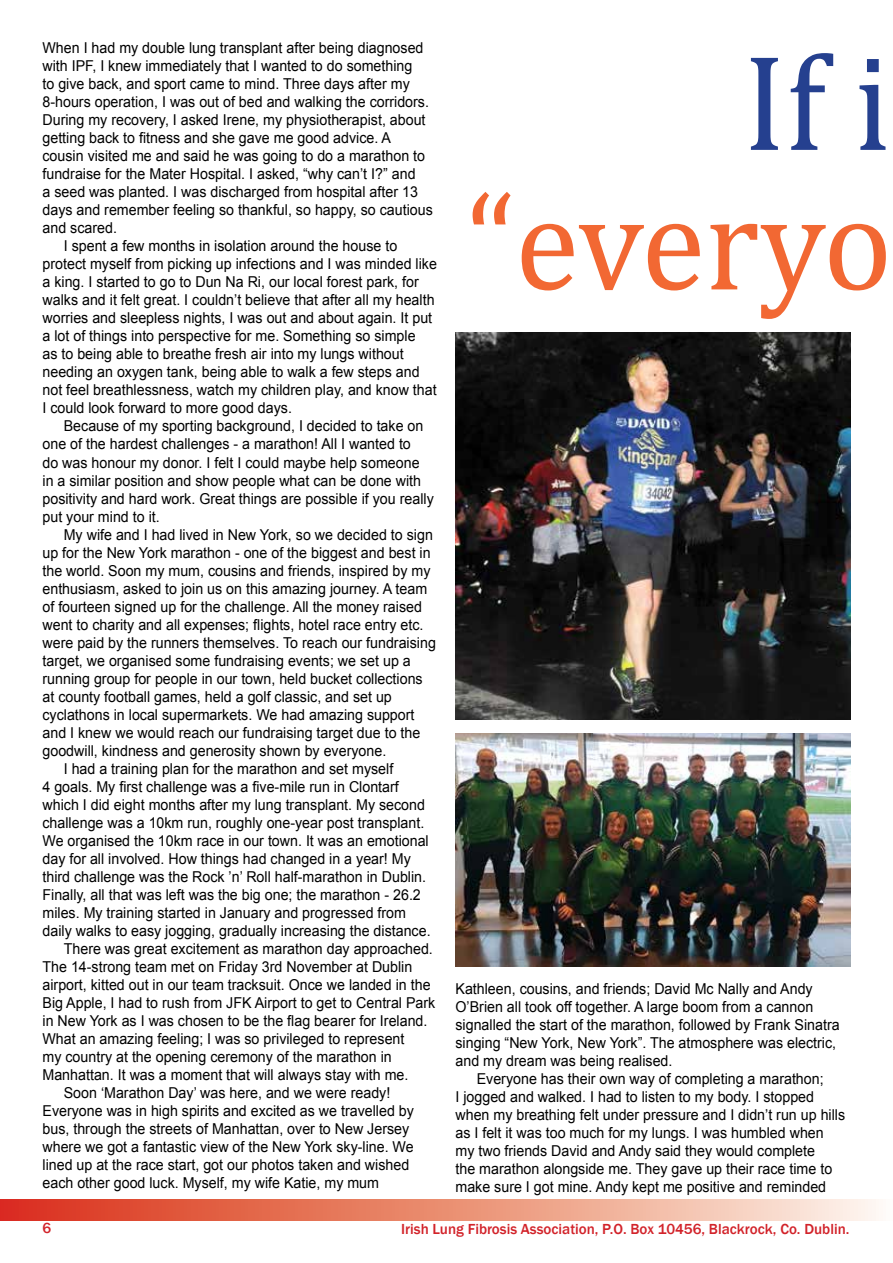
<style>
.page{position:relative;width:893px;height:1263px;background:#fff}
.page>*{position:absolute;margin:0;border:0;box-sizing:border-box;transform-origin:0 0}
.t1{font:138px "Cambria Math";letter-spacing:-.01em;color:#f26833;scale:.95 1}
.t2{font:138px "Cambria Math";color:#25408f;scale:.95 1}
.t3{font:15px/18px "Arial";color:#000;scale:.95 1}
.t4{font:500 15px "Franklin Gothic";color:#d2232a}
</style>
<div class="page">
<svg style="left:0;top:1199px;width:879px;height:21px;background:#ea8f78"></svg>
<img style="left:455px;top:332px;width:395px;height:387px">
<img style="left:455px;top:733px;width:395px;height:233px">
<p class="t3" style="left:43px;top:39px;width:403px">When I had my double lung transplant after being diagnosed</p>
<p class="t3" style="left:43px;top:57px;width:391px">with IPF, I knew immediately that I wanted to do something</p>
<p class="t3" style="left:43px;top:75px;width:388px">to give back, and sport came to mind. Three days after my</p>
<p class="t3" style="left:43px;top:93px;width:408px">8-hours operation, I was out of bed and walking the corridors.</p>
<p class="t3" style="left:43px;top:111px;width:405px">During my recovery, I asked Irene, my physiotherapist, about</p>
<p class="t3" style="left:43px;top:129px;width:368px">getting back to fitness and she gave me good advice. A</p>
<p class="t3" style="left:43px;top:147px;width:404px">cousin visited me and said he was going to do a marathon to</p>
<p class="t3" style="left:43px;top:165px;width:394px">fundraise for the Mater Hospital. I asked, “why can’t I?” and</p>
<p class="t3" style="left:43px;top:183px;width:397px">a seed was planted. I was discharged from hospital after 13</p>
<p class="t3" style="left:43px;top:201px;width:412px">days and remember feeling so thankful, so happy, so cautious</p>
<p class="t3" style="left:43px;top:219px;width:80px">and scared.</p>
<p class="t3" style="left:64px;top:237px;width:353px">I spent a few months in isolation around the house to</p>
<p class="t3" style="left:43px;top:255px;width:417px">protect myself from picking up infections and I was minded like</p>
<p class="t3" style="left:43px;top:273px;width:398px">a king. I started to go to Dun Na Ri, our local forest park, for</p>
<p class="t3" style="left:43px;top:291px;width:414px">walks and it felt great. I couldn’t believe that after all my health</p>
<p class="t3" style="left:43px;top:309px;width:412px">worries and sleepless nights, I was out and about again. It put</p>
<p class="t3" style="left:43px;top:327px;width:394px">a lot of things into perspective for me. Something so simple</p>
<p class="t3" style="left:43px;top:345px;width:382px">as to being able to breathe fresh air into my lungs without</p>
<p class="t3" style="left:43px;top:363px;width:398px">needing an oxygen tank, being able to walk a few steps and</p>
<p class="t3" style="left:43px;top:381px;width:416px">not feel breathlessness, watch my children play, and know that</p>
<p class="t3" style="left:43px;top:399px;width:264px">I could look forward to more good days.</p>
<p class="t3" style="left:64px;top:417px;width:380px">Because of my sporting background, I decided to take on</p>
<p class="t3" style="left:43px;top:435px;width:389px">one of the hardest challenges - a marathon! All I wanted to</p>
<p class="t3" style="left:43px;top:453px;width:398px">do was honour my donor. I felt I could maybe help someone</p>
<p class="t3" style="left:43px;top:471px;width:400px">in a similar position and show people what can be done with</p>
<p class="t3" style="left:43px;top:489px;width:413px">positivity and hard work. Great things are possible if you really</p>
<p class="t3" style="left:43px;top:507px;width:125px">put your mind to it.</p>
<p class="t3" style="left:64px;top:525px;width:390px">My wife and I had lived in New York, so we decided to sign</p>
<p class="t3" style="left:43px;top:543px;width:410px">up for the New York marathon - one of the biggest and best in</p>
<p class="t3" style="left:43px;top:561px;width:410px">the world. Soon my mum, cousins and friends, inspired by my</p>
<p class="t3" style="left:43px;top:579px;width:406px">enthusiasm, asked to join us on this amazing journey. A team</p>
<p class="t3" style="left:43px;top:597px;width:401px">of fourteen signed up for the challenge. All the money raised</p>
<p class="t3" style="left:43px;top:615px;width:403px">went to charity and all expenses; flights, hotel race entry etc.</p>
<p class="t3" style="left:43px;top:633px;width:416px">were paid by the runners themselves. To reach our fundraising</p>
<p class="t3" style="left:43px;top:651px;width:389px">target, we organised some fundraising events; we set up a</p>
<p class="t3" style="left:43px;top:669px;width:402px">running group for people in our town, held bucket collections</p>
<p class="t3" style="left:43px;top:687px;width:369px">at county football games, held a golf classic, and set up</p>
<p class="t3" style="left:43px;top:705px;width:393px">cyclathons in local supermarkets. We had amazing support</p>
<p class="t3" style="left:43px;top:723px;width:399px">and I knew we would reach our fundraising target due to the</p>
<p class="t3" style="left:43px;top:741px;width:363px">goodwill, kindness and generosity shown by everyone.</p>
<p class="t3" style="left:64px;top:759px;width:348px">I had a training plan for the marathon and set myself</p>
<p class="t3" style="left:43px;top:777px;width:377px">4 goals. My first challenge was a five-mile run in Clontarf</p>
<p class="t3" style="left:43px;top:795px;width:404px">which I did eight months after my lung transplant. My second</p>
<p class="t3" style="left:43px;top:813px;width:403px">challenge was a 10km run, roughly one-year post transplant.</p>
<p class="t3" style="left:43px;top:831px;width:408px">We organised the 10km race in our town. It was an emotional</p>
<p class="t3" style="left:43px;top:849px;width:389px">day for all involved. How things had changed in a year! My</p>
<p class="t3" style="left:43px;top:867px;width:405px">third challenge was the Rock ’n’ Roll half-marathon in Dublin.</p>
<p class="t3" style="left:43px;top:885px;width:400px">Finally, all that was left was the big one; the marathon - 26.2</p>
<p class="t3" style="left:43px;top:903px;width:384px">miles. My training started in January and progressed from</p>
<p class="t3" style="left:43px;top:921px;width:410px">daily walks to easy jogging, gradually increasing the distance.</p>
<p class="t3" style="left:64px;top:939px;width:390px">There was great excitement as marathon day approached.</p>
<p class="t3" style="left:43px;top:957px;width:391px">The 14-strong team met on Friday 3rd November at Dublin</p>
<p class="t3" style="left:43px;top:975px;width:410px">airport, kitted out in our team tracksuit. Once we landed in the</p>
<p class="t3" style="left:43px;top:993px;width:415px">Big Apple, I had to rush from JFK Airport to get to Central Park</p>
<p class="t3" style="left:43px;top:1011px;width:407px">in New York as I was chosen to be the flag bearer for Ireland.</p>
<p class="t3" style="left:43px;top:1029px;width:382px">What an amazing feeling; I was so privileged to represent</p>
<p class="t3" style="left:43px;top:1047px;width:369px">my country at the opening ceremony of the marathon in</p>
<p class="t3" style="left:43px;top:1065px;width:387px">Manhattan. It was a moment that will always stay with me.</p>
<p class="t3" style="left:64px;top:1083px;width:345px">Soon ‘Marathon Day’ was here, and we were ready!</p>
<p class="t3" style="left:43px;top:1101px;width:392px">Everyone was in high spirits and excited as we travelled by</p>
<p class="t3" style="left:43px;top:1119px;width:388px">bus, through the streets of Manhattan, over to New Jersey</p>
<p class="t3" style="left:43px;top:1137px;width:392px">where we got a fantastic view of the New York sky-line. We</p>
<p class="t3" style="left:43px;top:1155px;width:388px">lined up at the race start, got our photos taken and wished</p>
<p class="t3" style="left:43px;top:1173px;width:356px">each other good luck. Myself, my wife Katie, my mum</p>
<h1 class="t2" style="left:743px;top:22px;width:157px">If i</h1>
<h1 class="t1" style="left:466px;top:161px;width:451px">“everyo</h1>
<p class="t3" style="left:455px;top:980px;width:406px">Kathleen, cousins, and friends; David Mc Nally and Andy O’Brien all took off together. A large boom from a cannon signalled the start of the marathon, followed by Frank Sinatra singing “New York, New York”. The atmosphere was electric, and my dream was being realised.</p>
<p class="t3" style="left:455px;top:1070px;width:412px;text-indent:21px">Everyone has their own way of completing a marathon;<br>I jogged and walked. I had to listen to my body. I stopped when my breathing felt under pressure and I didn’t run up hills as I felt it was too much for my lungs. I was humbled when my two friends David and Andy said they would complete<br>the marathon alongside me. They gave up their race time to make sure I got mine. Andy kept me positive and reminded</p>
<p class="t4" style="left:43px;top:1219px;width:10px">6</p>
<p class="t4" style="left:401px;top:1220px;width:450px">Irish Lung Fibrosis Association, P.O. Box 10456, Blackrock, Co. Dublin.</p>
</div>
